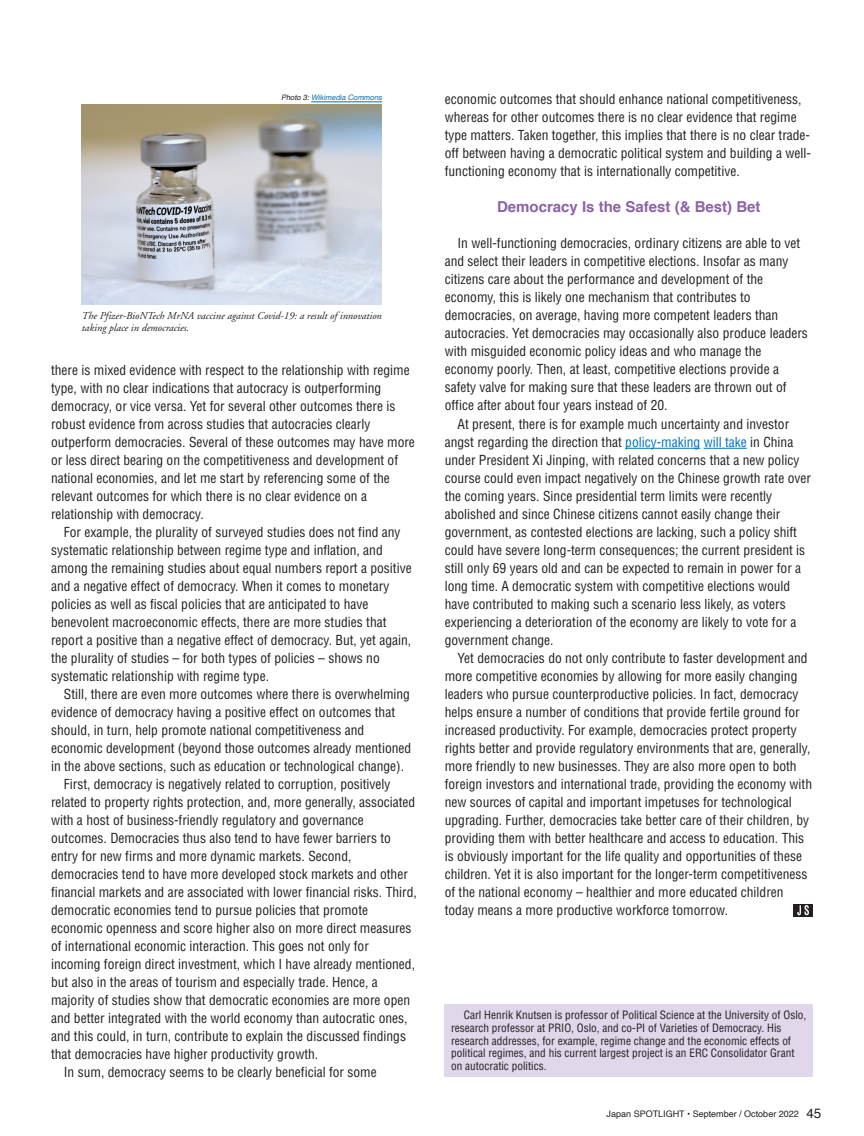
<style>
.page{position:relative;width:864px;height:1136px;background:#fff}
.page>*{position:absolute;margin:0;border:0;box-sizing:border-box;transform-origin:0 0}
.t1{font:700 15px "Helvetica";color:#8c62aa}
.t2{font:condensed 13.5px/18px "Helvetica";color:#231f20}
.t3{font:condensed 11.25px/12.8px "Helvetica";color:#231f20}
.t4{font:italic 10.5px/11.2px "Adobe Garamond";color:#231f20}
.t5{font:9px "Helvetica";color:#231f20}
.t6{font:italic 7.5px "Helvetica";color:#0072bc}
.s1{color:#231f20}
.s2{color:#0072bc}
.s3{font-size:13.5px}
</style>
<div class="page">
<hr style="left:625px;top:448px;width:75px;height:1px;background:#0072bc">
<hr style="left:703px;top:448px;width:43px;height:1px;background:#0072bc">
<svg style="left:793px;top:904px;width:19px;height:12px"></svg>
<svg style="left:796px;top:904px;width:12px;height:11px"></svg>
<div style="left:444px;top:1004px;width:368px;height:72px;background:#e0d7ea"></div>
<img style="left:82px;top:104px;width:300px;height:200px">
<hr style="left:311px;top:102px;width:71px;height:1px;background:#0072bc">
<p class="t6" style="left:281px;top:92px;width:102px"><span class="s1">Photo 3:</span> Wikimedia Commons</p>
<p class="t4" style="left:82px;top:311px;width:301px">The Pfizer-BioNTech MrNA vaccine against Covid-19: a result of innovation taking place in democracies.</p>
<p class="t2" style="left:51px;top:360px;width:365px">there is mixed evidence with respect to the relationship with regime type, with no clear indications that autocracy is outperforming democracy, or vice versa. Yet for several other outcomes there is robust evidence from across studies that autocracies clearly outperform democracies. Several of these outcomes may have more or less direct bearing on the competitiveness and development of national economies, and let me start by referencing some of the relevant outcomes for which there is no clear evidence on a relationship with democracy.</p>
<p class="t2" style="left:51px;top:522px;width:362px;text-indent:13px">For example, the plurality of surveyed studies does not find any systematic relationship between regime type and inflation, and among the remaining studies about equal numbers report a positive and a negative effect of democracy. When it comes to monetary policies as well as fiscal policies that are anticipated to have benevolent macroeconomic effects, there are more studies that report a positive than a negative effect of democracy. But, yet again, the plurality of studies – for both types of policies – shows no systematic relationship with regime type.</p>
<p class="t2" style="left:64px;top:684px;width:347px">Still, there are even more outcomes where there is overwhelming</p>
<p class="t2" style="left:51px;top:702px;width:345px">evidence of democracy having a positive effect on outcomes that</p>
<p class="t2" style="left:51px;top:720px;width:315px">should, in turn, help promote national competitiveness and</p>
<p class="t2" style="left:51px;top:738px;width:361px">economic development (beyond those outcomes already mentioned</p>
<p class="t2" style="left:51px;top:756px;width:354px">in the above sections, such as education or technological change).</p>
<p class="t2" style="left:64px;top:774px;width:328px">First, democracy is negatively related to corruption, positively</p>
<p class="t2" style="left:51px;top:792px;width:365px">related to property rights protection, and, more generally, associated</p>
<p class="t2" style="left:51px;top:810px;width:314px">with a host of business-friendly regulatory and governance</p>
<p class="t2" style="left:51px;top:828px;width:341px">outcomes. Democracies thus also tend to have fewer barriers to</p>
<p class="t2" style="left:51px;top:846px;width:302px">entry for new firms and more dynamic markets. Second,</p>
<p class="t2" style="left:51px;top:864px;width:358px">democracies tend to have more developed stock markets and other</p>
<p class="t2" style="left:51px;top:882px;width:367px">financial markets and are associated with lower financial risks. Third,</p>
<p class="t2" style="left:51px;top:900px;width:318px">democratic economies tend to pursue policies that promote</p>
<p class="t2" style="left:51px;top:918px;width:362px">economic openness and score higher also on more direct measures</p>
<p class="t2" style="left:51px;top:936px;width:319px">of international economic interaction. This goes not only for</p>
<p class="t2" style="left:51px;top:954px;width:365px">incoming foreign direct investment, which I have already mentioned,</p>
<p class="t2" style="left:51px;top:972px;width:328px">but also in the areas of tourism and especially trade. Hence, a</p>
<p class="t2" style="left:51px;top:990px;width:360px">majority of studies show that democratic economies are more open</p>
<p class="t2" style="left:51px;top:1008px;width:358px">and better integrated with the world economy than autocratic ones,</p>
<p class="t2" style="left:51px;top:1026px;width:356px">and this could, in turn, contribute to explain the discussed findings</p>
<p class="t2" style="left:51px;top:1044px;width:268px">that democracies have higher productivity growth.</p>
<p class="t2" style="left:64px;top:1062px;width:314px">In sum, democracy seems to be clearly beneficial for some</p>
<p class="t2" style="left:444px;top:90px;width:367px">economic outcomes that should enhance national competitiveness, whereas for other outcomes there is no clear evidence that regime type matters. Taken together, this implies that there is no clear trade&shy;off between having a democratic political system and building a well&shy;functioning economy that is internationally competitive.</p>
<p class="t1" style="left:497px;top:195px;width:265px">Democracy Is the Safest (&amp; Best) Bet</p>
<p class="t2" style="left:444px;top:234px;width:364px;text-indent:13px">In well-functioning democracies, ordinary citizens are able to vet and select their leaders in competitive elections. Insofar as many citizens care about the performance and development of the economy, this is likely one mechanism that contributes to democracies, on average, having more competent leaders than autocracies. Yet democracies may occasionally also produce leaders with misguided economic policy ideas and who manage the economy poorly. Then, at least, competitive elections provide a safety valve for making sure that these leaders are thrown out of office after about four years instead of 20.</p>
<p class="t2" style="left:444px;top:414px;width:367px;text-indent:13px">At present, there is for example much uncertainty and investor angst regarding the direction that <span class="s2">policy-making will take</span> in China under President Xi Jinping, with related concerns that a new policy course could even impact negatively on the Chinese growth rate over the coming years. Since presidential term limits were recently abolished and since Chinese citizens cannot easily change their government, as contested elections are lacking, such a policy shift could have severe long-term consequences; the current president is still only 69 years old and can be expected to remain in power for a long time. A democratic system with competitive elections would have contributed to making such a scenario less likely, as voters experiencing a deterioration of the economy are likely to vote for a government change.</p>
<p class="t2" style="left:444px;top:648px;width:369px;text-indent:13px">Yet democracies do not only contribute to faster development and more competitive economies by allowing for more easily changing leaders who pursue counterproductive policies. In fact, democracy helps ensure a number of conditions that provide fertile ground for increased productivity. For example, democracies protect property rights better and provide regulatory environments that are, generally, more friendly to new businesses. They are also more open to both foreign investors and international trade, providing the economy with new sources of capital and important impetuses for technological upgrading. Further, democracies take better care of their children, by providing them with better healthcare and access to education. This is obviously important for the life quality and opportunities of these children. Yet it is also important for the longer-term competitiveness of the national economy – healthier and more educated children today means a more productive workforce tomorrow.</p>
<p class="t3" style="left:451px;top:1008px;width:356px;text-indent:13px">Carl Henrik Knutsen is professor of Political Science at the University of Oslo, research professor at PRIO, Oslo, and co-PI of Varieties of Democracy. His research addresses, for example, regime change and the economic effects of political regimes, and his current largest project is an ERC Consolidator Grant on autocratic politics.</p>
<p class="t5" style="left:606px;top:1106px;width:216px">Japan SPOTLIGHT • September / October 2022 <span class="s3">45</span></p>
</div>
